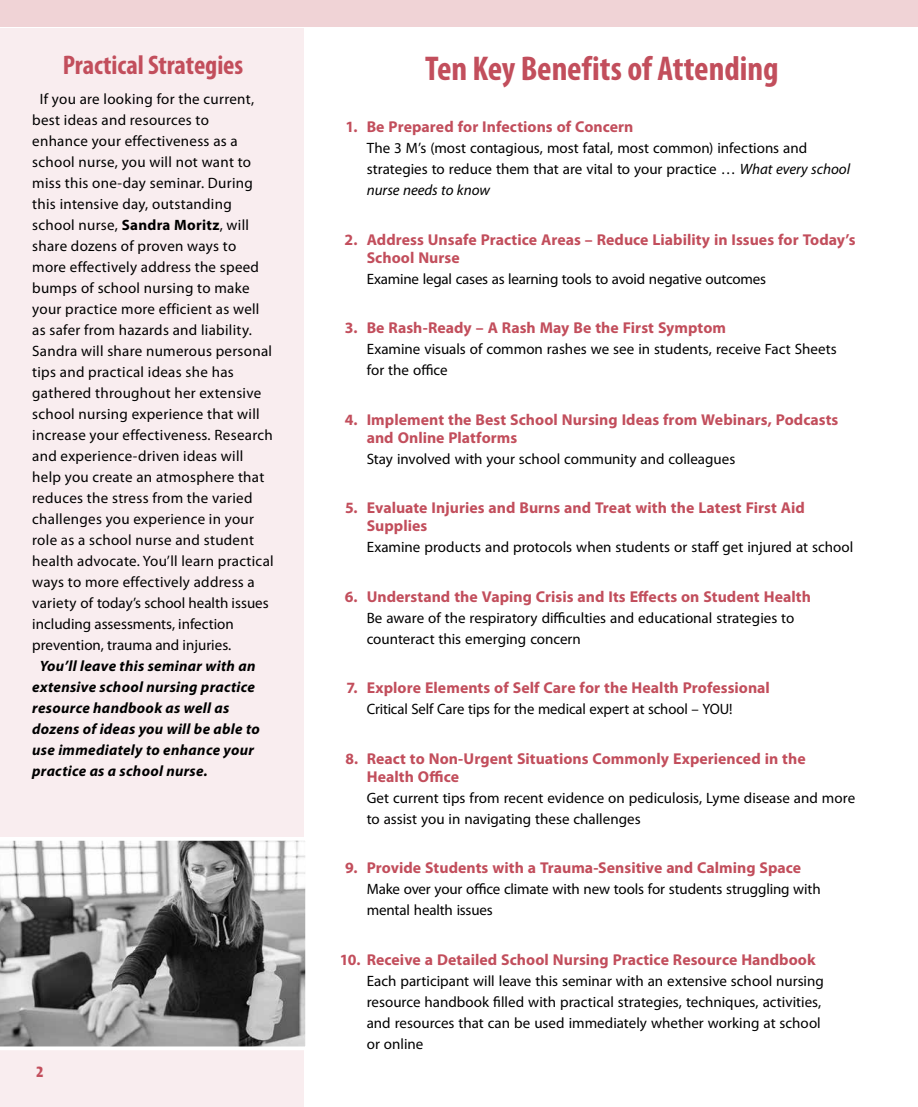
<style>
.page{position:relative;width:918px;height:1107px;background:#fff}
.page>*{position:absolute;margin:0;border:0;box-sizing:border-box;transform-origin:0 0}
.t1{font:700 condensed 34.5px "Myriad Pro";letter-spacing:-.005em;color:#c24e5c}
.t2{font:700 condensed 27px "Myriad Pro";color:#c24e5c}
.t3{font:700 15.75px/18px "Myriad Pro";color:#c24e5c}
.t4{font:15px/21px "Myriad Pro";letter-spacing:.005em;color:#000}
.t5{font:italic 700 15px/21px "Myriad Pro";letter-spacing:.02em;color:#000}
.t6{font:15px "Myriad Pro";letter-spacing:-.015em;color:#000}
.t7{font:700 condensed 15px "Laudatio BQ";color:#c24e5c}
.s1{font-weight:700}
.s2{font-style:italic}
</style>
<div class="page">
<div style="left:0;top:0;width:918px;height:27px;background:#f0d3d6"></div>
<div style="left:0;top:28px;width:304px;height:1079px;background:#f9edef"></div>
<svg style="left:0;top:837px;width:306px;height:213px;background:#939393"></svg>
<h2 class="t2" style="left:63px;top:48px;width:182px">Practical Strategies</h2>
<p class="t4" style="left:32px;top:88px;width:243px;text-indent:8px">If you are looking for the current, best ideas and resources to<br>enhance your effectiveness as a school nurse, you will not want to miss this one-day seminar. During this intensive day, outstanding school nurse, <span class="s1">Sandra Moritz</span>, will share dozens of proven ways to more effectively address the speed bumps of school nursing to make your practice more efficient as well as safer from hazards and liability.<br>Sandra will share numerous personal tips and practical ideas she has gathered throughout her extensive school nursing experience that will increase your effectiveness. Research and experience‑driven ideas will help you create an atmosphere that reduces the stress from the varied challenges you experience in your role as a school nurse and student health advocate. You’ll learn practical ways to more effectively address a variety of today’s school health issues including assessments, infection prevention, trauma and injuries.</p>
<p class="t5" style="left:32px;top:655px;width:229px;text-indent:8px">You’ll leave this seminar with an extensive school nursing practice resource handbook as well as dozens of ideas you will be able to use immediately to enhance your practice as a school nurse.</p>
<p class="t7" style="left:36px;top:1063px;width:9px">2</p>
<h1 class="t1" style="left:425px;top:47px;width:355px">Ten Key Benefits of Attending</h1>
<p class="t3" style="left:346px;top:118px;width:289px">1. Be Prepared for Infections of Concern</p>
<p class="t4" style="left:367px;top:138px;width:485px">The 3 M’s (most contagious, most fatal, most common) infections and strategies to reduce them that are vital to your practice … <span class="s2">What every school nurse needs to know</span></p>
<p class="t3" style="left:367px;top:230px;width:491px;text-indent:-22px">2. Address Unsafe Practice Areas – Reduce Liability in Issues for Today’s<br>School Nurse</p>
<p class="t6" style="left:367px;top:270px;width:401px">Examine legal cases as learning tools to avoid negative outcomes</p>
<p class="t3" style="left:345px;top:319px;width:383px">3. Be Rash-Ready – A Rash May Be the First Symptom</p>
<p class="t4" style="left:367px;top:339px;width:472px">Examine visuals of common rashes we see in students, receive Fact Sheets for the office</p>
<p class="t3" style="left:367px;top:410px;width:473px;text-indent:-22px">4. Implement the Best School Nursing Ideas from Webinars, Podcasts and Online Platforms</p>
<p class="t4" style="left:367px;top:448px;width:370px">Stay involved with your school community and colleagues</p>
<p class="t3" style="left:367px;top:499px;width:440px;text-indent:-22px">5. Evaluate Injuries and Burns and Treat with the Latest First Aid<br>Supplies</p>
<p class="t4" style="left:367px;top:537px;width:488px">Examine products and protocols when students or staff get injured at school</p>
<p class="t3" style="left:345px;top:587px;width:468px">6. Understand the Vaping Crisis and Its Effects on Student Health</p>
<p class="t4" style="left:367px;top:607px;width:429px">Be aware of the respiratory difficulties and educational strategies to counteract this emerging concern</p>
<p class="t3" style="left:346px;top:679px;width:425px">7. Explore Elements of Self Care for the Health Professional</p>
<p class="t4" style="left:367px;top:699px;width:367px">Critical Self Care tips for the medical expert at school – YOU!</p>
<p class="t3" style="left:367px;top:749px;width:441px;text-indent:-21px">8. React to Non-Urgent Situations Commonly Experienced in the<br>Health Office</p>
<p class="t4" style="left:367px;top:787px;width:490px">Get current tips from recent evidence on pediculosis, Lyme disease and more to assist you in navigating these challenges</p>
<p class="t3" style="left:345px;top:859px;width:457px">9. Provide Students with a Trauma-Sensitive and Calming Space</p>
<p class="t4" style="left:367px;top:879px;width:455px">Make over your office climate with new tools for students struggling with mental health issues</p>
<p class="t3" style="left:340px;top:950px;width:477px">10. Receive a Detailed School Nursing Practice Resource Handbook</p>
<p class="t4" style="left:367px;top:970px;width:459px">Each participant will leave this seminar with an extensive school nursing resource handbook filled with practical strategies, techniques, activities, and resources that can be used immediately whether working at school or online</p>
</div>
